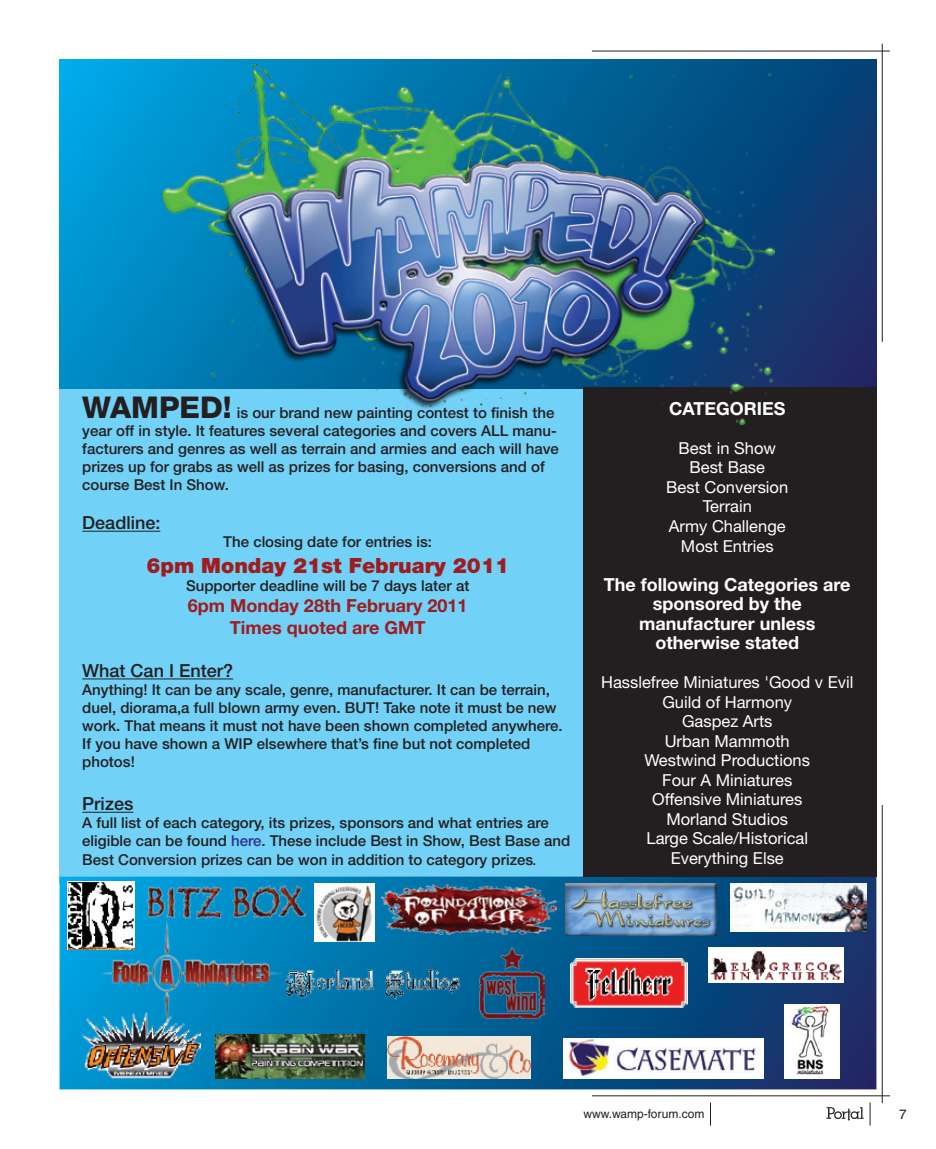
<style>
.page{position:relative;width:936px;height:1149px;background:#fff}
.page>*{position:absolute;margin:0;border:0;box-sizing:border-box;transform-origin:0 0}
.t1{font:900 21px "Helvetica Neue LT Std";color:#9f1c1f}
.t2{font:700 18px/19.5px "Helvetica Neue LT Std";color:#fff;text-align:center}
.t3{font:700 18px/21.6px "Helvetica Neue LT Std";color:#9f1c1f;text-align:center}
.t4{font:500 18px "Helvetica Neue LT Std";color:#231f20}
.t5{font:16.5px/19.5px "Helvetica Neue LT Std";color:#fff;text-align:center}
.t6{font:500 15px/18px "Helvetica Neue LT Std";color:#231f20}
.t7{font:13.5px "Helvetica LT Std";color:#231f20}
.t8{font:12px "Helvetica LT Std";color:#231f20}
.s1{font-weight:800;font-size:30px}
.s2{color:#2e3092}
.s3{font-family:"Haettenschweiler";font-weight:400}
</style>
<div class="page">
<svg style="left:710px;top:1102px;width:1px;height:23px"></svg>
<svg style="left:869px;top:1102px;width:1px;height:23px"></svg>
<hr style="left:881px;top:804px;width:1px;height:298px;background:#231f20">
<hr style="left:592px;top:1095px;width:297px;height:1px;background:#231f20">
<hr style="left:881px;top:44px;width:1px;height:298px;background:#231f20">
<hr style="left:592px;top:51px;width:297px;height:1px;background:#231f20">
<svg style="left:826px;top:1107px;width:37px;height:13px"></svg>
<div style="left:60px;top:385px;width:533px;height:498px;background:#72d1f6"></div>
<svg style="left:60px;top:60px;width:816px;height:328px;background:#0867a1"></svg>
<svg style="left:60px;top:876px;width:816px;height:213px;background:#0b6196"></svg>
<div style="left:583px;top:387px;width:293px;height:489px;background:#231f20"></div>
<img style="left:161px;top:64px;width:613px;height:360px">
<img style="left:146px;top:883px;width:159px;height:35px">
<img style="left:708px;top:947px;width:135px;height:35px">
<img style="left:382px;top:883px;width:174px;height:51px">
<img style="left:67px;top:881px;width:68px;height:68px">
<img style="left:730px;top:883px;width:136px;height:48px">
<img style="left:565px;top:883px;width:151px;height:52px">
<img style="left:82px;top:1010px;width:118px;height:68px">
<img style="left:784px;top:1003px;width:55px;height:75px">
<img style="left:564px;top:1038px;width:199px;height:40px">
<img style="left:388px;top:1036px;width:142px;height:42px">
<img style="left:215px;top:1033px;width:149px;height:45px">
<img style="left:479px;top:947px;width:65px;height:70px">
<img style="left:570px;top:958px;width:117px;height:48px">
<img style="left:314px;top:883px;width:61px;height:58px">
<img style="left:283px;top:963px;width:182px;height:39px">
<hr style="left:82px;top:530px;width:78px;height:1px;background:#231f20">
<hr style="left:82px;top:678px;width:151px;height:1px;background:#231f20">
<hr style="left:82px;top:811px;width:51px;height:1px;background:#231f20">
<img style="left:101px;top:920px;width:182px;height:104px">
<p class="t6" style="left:82px;top:403px;width:478px"><span class="s1">WAMPED!</span> is our brand new painting contest to finish the year off in style. It features several categories and covers ALL manu&shy;facturers and genres as well as terrain and armies and each will have prizes up for grabs as well as prizes for basing, conversions and of course Best In Show.</p>
<p class="t4" style="left:82px;top:512px;width:80px">Deadline:</p>
<p class="t6" style="left:223px;top:532px;width:210px">The closing date for entries is:</p>
<h1 class="t1" style="left:146px;top:552px;width:364px">6pm Monday 21st February 2011</h1>
<p class="t6" style="left:186px;top:576px;width:285px">Supporter deadline will be 7 days later at</p>
<p class="t3" style="left:188px;top:594px;width:281px">6pm Monday 28th February 2011<br>Times quoted are GMT</p>
<p class="t4" style="left:82px;top:659px;width:152px">What Can I Enter?</p>
<p class="t6" style="left:82px;top:680px;width:482px">Anything! It can be any scale, genre, manufacturer. It can be terrain, duel, diorama,a full blown army even. BUT! Take note it must be new work. That means it must not have been shown completed anywhere.<br>If you have shown a WIP elsewhere that’s fine but not completed photos!</p>
<p class="t4" style="left:82px;top:793px;width:53px">Prizes</p>
<p class="t6" style="left:82px;top:813px;width:489px">A full list of each category, its prizes, sponsors and what entries are eligible can be found <span class="s2">here</span>. These include Best in Show, Best Base and<br>Best Conversion prizes can be won in addition to category prizes<span class="s3">.</span></p>
<p class="t2" style="left:669px;top:398px;width:118px">CATEGORIES</p>
<p class="t5" style="left:666px;top:438px;width:123px">Best in Show<br>Best Base<br>Best Conversion<br>Terrain<br>Army Challenge<br>Most Entries</p>
<p class="t2" style="left:604px;top:573px;width:248px">The following Categories are sponsored by the manufacturer unless otherwise stated</p>
<p class="t5" style="left:601px;top:672px;width:254px">Hasslefree Miniatures 'Good v Evil<br>Guild of Harmony<br>Gaspez Arts<br>Urban Mammoth<br>Westwind Productions<br>Four A Miniatures<br>Offensive Miniatures<br>Morland Studios<br>Large Scale/Historical<br>Everything Else</p>
<p class="t8" style="left:583px;top:1106px;width:122px">www.wamp-forum.com</p>
<p class="t7" style="left:899px;top:1105px;width:9px">7</p>
</div>
